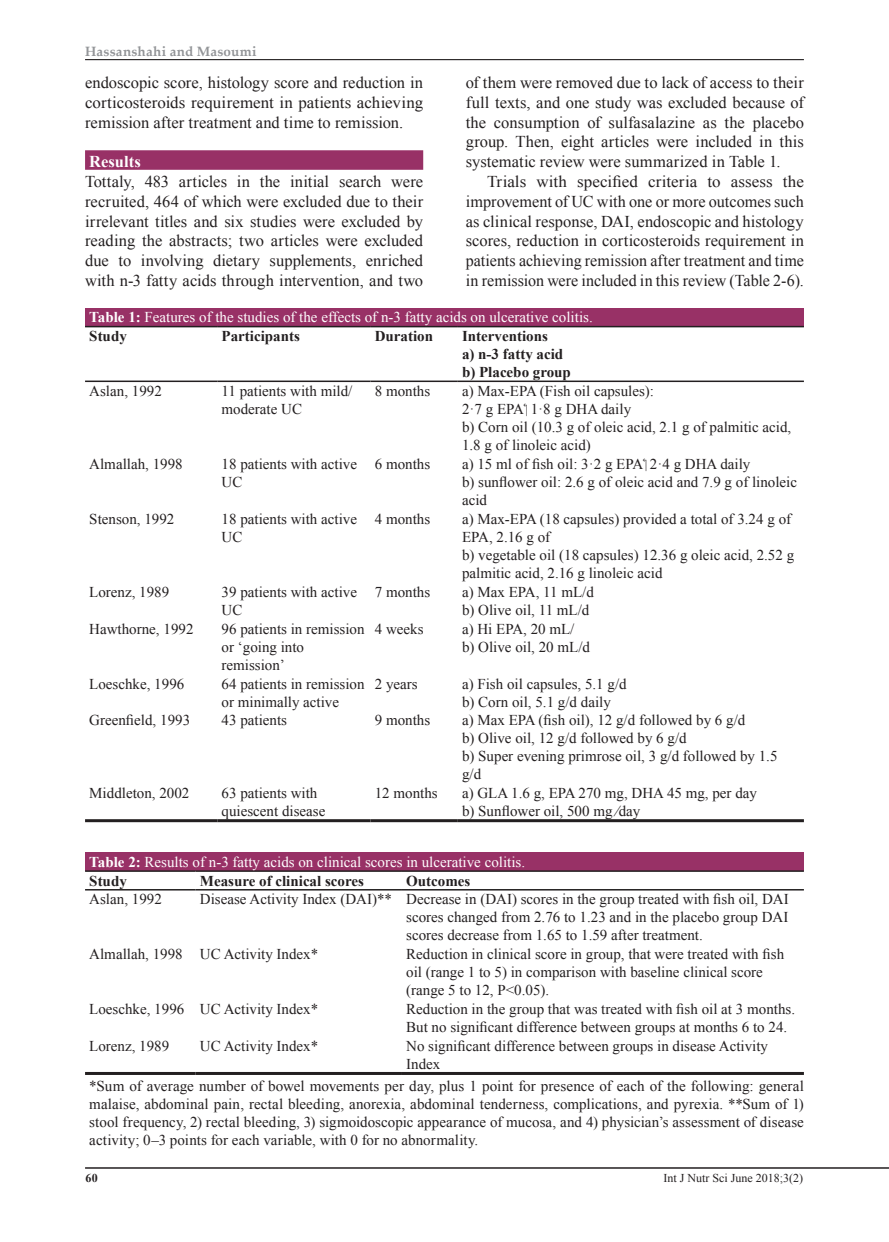
<style>
.page{position:relative;width:889px;height:1242px;background:#fff}
.page>*{position:absolute;margin:0;border:0;box-sizing:border-box;transform-origin:0 0}
.t1{font:16.5px/19.8px "Times New Roman";color:#231f20;text-align:justify}
.t2{font:700 16.5px "Times New Roman";letter-spacing:.005em;color:#fff}
.t3{font:15px/18px "Times New Roman";color:#231f20}
.t4{font:15px/18.6px "Times New Roman";color:#fff}
.t5{font:700 15px/18px "Times New Roman";color:#231f20}
.t6{font:700 13.5px "Palatino Linotype";letter-spacing:.02em;color:#939598}
.t7{font:12px "Times New Roman";color:#231f20}
.t8{font:700 12px "Times New Roman";color:#231f20}
.s1{font-weight:700}
.s2{font-weight:700;color:#231f20}
</style>
<div class="page">
<hr style="left:85px;top:59px;width:719px;height:1px;background:#231f20">
<hr style="left:85px;top:1167px;width:804px;height:1px;background:#231f20">
<div style="left:85px;top:150px;width:338px;height:20px;background:#983166"></div>
<div style="left:85px;top:308px;width:719px;height:19px;background:#983166"></div>
<hr style="left:85px;top:380px;width:132px;height:2px;background:#231f20">
<hr style="left:217px;top:380px;width:153px;height:2px;background:#231f20">
<hr style="left:370px;top:380px;width:88px;height:2px;background:#231f20">
<hr style="left:458px;top:380px;width:346px;height:2px;background:#231f20">
<hr style="left:85px;top:326px;width:132px;height:1px;background:#231f20">
<hr style="left:217px;top:326px;width:153px;height:1px;background:#231f20">
<hr style="left:370px;top:326px;width:88px;height:1px;background:#231f20">
<hr style="left:458px;top:326px;width:346px;height:1px;background:#231f20">
<hr style="left:85px;top:819px;width:132px;height:3px;background:#231f20">
<hr style="left:217px;top:819px;width:153px;height:3px;background:#231f20">
<hr style="left:370px;top:819px;width:88px;height:3px;background:#231f20">
<hr style="left:458px;top:819px;width:346px;height:3px;background:#231f20">
<div style="left:85px;top:852px;width:719px;height:19px;background:#983166"></div>
<hr style="left:85px;top:889px;width:111px;height:1px;background:#231f20">
<hr style="left:196px;top:889px;width:206px;height:1px;background:#231f20">
<hr style="left:402px;top:889px;width:402px;height:1px;background:#231f20">
<hr style="left:85px;top:870px;width:111px;height:2px;background:#231f20">
<hr style="left:196px;top:870px;width:206px;height:2px;background:#231f20">
<hr style="left:402px;top:870px;width:402px;height:2px;background:#231f20">
<hr style="left:85px;top:1072px;width:111px;height:3px;background:#231f20">
<hr style="left:196px;top:1072px;width:206px;height:3px;background:#231f20">
<hr style="left:402px;top:1072px;width:402px;height:3px;background:#231f20">
<p class="t6" style="left:85px;top:41px;width:173px">Hassanshahi and Masoumi</p>
<p class="t1" style="left:466px;top:72px;width:340px">of them were removed due to lack of access to their full texts, and one study was excluded because of the consumption of sulfasalazine as the placebo group. Then, eight articles were included in this systematic review were summarized in Table 1.</p>
<p class="t1" style="left:466px;top:171px;width:340px;text-indent:21px">Trials with specified criteria to assess the improvement of UC with one or more outcomes such as clinical response, DAI, endoscopic and histology scores, reduction in corticosteroids requirement in patients achieving remission after treatment and time in remission were included in this review (Table 2-6).</p>
<p class="t4" style="left:89px;top:307px;width:505px"><span class="s1">Table 1:</span> Features of the studies of the effects of n-3 fatty acids on ulcerative colitis.<br><span class="s2">Study</span></p>
<p class="t1" style="left:85px;top:72px;width:340px">endoscopic score, histology score and reduction in corticosteroids requirement in patients achieving remission after treatment and time to remission.</p>
<p class="t2" style="left:89px;top:150px;width:53px">Results</p>
<p class="t1" style="left:85px;top:171px;width:340px">Tottaly, 483 articles in the initial search were recruited, 464 of which were excluded due to their irrelevant titles and six studies were excluded by reading the abstracts; two articles were excluded due to involving dietary supplements, enriched with n-3 fatty acids through intervention, and two</p>
<p class="t5" style="left:222px;top:326px;width:80px">Participants</p>
<p class="t5" style="left:375px;top:326px;width:60px">Duration</p>
<p class="t5" style="left:462px;top:326px;width:110px">Interventions<br>a) n-3 fatty acid b) Placebo group</p>
<p class="t3" style="left:89px;top:381px;width:74px">Aslan, 1992</p>
<p class="t3" style="left:222px;top:381px;width:132px">11 patients with mild/ moderate UC</p>
<p class="t3" style="left:375px;top:381px;width:57px">8 months</p>
<p class="t3" style="left:462px;top:381px;width:331px">a) Max-EPA (Fish oil capsules):<br>2·7 g EPA 1·8 g DHA daily<br>b) Corn oil (10.3 g of oleic acid, 2.1 g of palmitic acid,<br>1.8 g of linoleic acid)</p>
<p class="t3" style="left:89px;top:454px;width:95px">Almallah, 1998</p>
<p class="t3" style="left:222px;top:454px;width:137px">18 patients with active<br>UC</p>
<p class="t3" style="left:375px;top:454px;width:57px">6 months</p>
<p class="t3" style="left:462px;top:454px;width:336px">a) 15 ml of fish oil: 3·2 g EPA 2·4 g DHA daily<br>b) sunflower oil: 2.6 g of oleic acid and 7.9 g of linoleic acid</p>
<p class="t3" style="left:89px;top:509px;width:87px">Stenson, 1992</p>
<p class="t3" style="left:222px;top:509px;width:137px">18 patients with active<br>UC</p>
<p class="t3" style="left:375px;top:509px;width:57px">4 months</p>
<p class="t3" style="left:462px;top:509px;width:334px">a) Max-EPA (18 capsules) provided a total of 3.24 g of EPA, 2.16 g of<br>b) vegetable oil (18 capsules) 12.36 g oleic acid, 2.52 g palmitic acid, 2.16 g linoleic acid</p>
<p class="t3" style="left:89px;top:582px;width:81px">Lorenz, 1989</p>
<p class="t3" style="left:222px;top:582px;width:137px">39 patients with active<br>UC</p>
<p class="t3" style="left:375px;top:582px;width:57px">7 months</p>
<p class="t3" style="left:462px;top:582px;width:133px">a) Max EPA, 11 mL/d b) Olive oil, 11 mL/d</p>
<p class="t3" style="left:89px;top:619px;width:106px">Hawthorne, 1992</p>
<p class="t3" style="left:222px;top:619px;width:144px">96 patients in remission or ‘going into remission’</p>
<p class="t3" style="left:375px;top:619px;width:50px">4 weeks</p>
<p class="t3" style="left:462px;top:619px;width:129px">a) Hi EPA, 20 mL/ b) Olive oil, 20 mL/d</p>
<p class="t3" style="left:89px;top:674px;width:96px">Loeschke, 1996</p>
<p class="t3" style="left:222px;top:674px;width:144px">64 patients in remission or minimally active</p>
<p class="t3" style="left:375px;top:674px;width:44px">2 years</p>
<p class="t3" style="left:462px;top:674px;width:166px">a) Fish oil capsules, 5.1 g/d b) Corn oil, 5.1 g/d daily</p>
<p class="t3" style="left:89px;top:711px;width:102px">Greenfield, 1993</p>
<p class="t3" style="left:222px;top:711px;width:67px">43 patients</p>
<p class="t3" style="left:375px;top:711px;width:57px">9 months</p>
<p class="t3" style="left:462px;top:711px;width:317px">a) Max EPA (fish oil), 12 g/d followed by 6 g/d<br>b) Olive oil, 12 g/d followed by 6 g/d<br>b) Super evening primrose oil, 3 g/d followed by 1.5 g/d</p>
<p class="t3" style="left:89px;top:784px;width:102px">Middleton, 2002</p>
<p class="t3" style="left:222px;top:784px;width:105px">63 patients with quiescent disease</p>
<p class="t3" style="left:375px;top:784px;width:64px">12 months</p>
<p class="t3" style="left:462px;top:784px;width:296px">a) GLA 1.6 g, EPA 270 mg, DHA 45 mg, per day b) Sunflower oil, 500 mg ⁄day</p>
<p class="t4" style="left:89px;top:852px;width:437px"><span class="s1">Table 2:</span> Results of n-3 fatty acids on clinical scores in ulcerative colitis.<br><span class="s2">Study</span></p>
<p class="t5" style="left:200px;top:871px;width:165px">Measure of clinical scores</p>
<p class="t5" style="left:406px;top:871px;width:66px">Outcomes</p>
<p class="t3" style="left:89px;top:890px;width:74px">Aslan, 1992</p>
<p class="t3" style="left:200px;top:890px;width:590px">Disease Activity Index (DAI)** Decrease in (DAI) scores in the group treated with fish oil, DAI</p>
<p class="t3" style="left:406px;top:908px;width:384px">scores changed from 2.76 to 1.23 and in the placebo group DAI</p>
<p class="t3" style="left:406px;top:926px;width:298px">scores decrease from 1.65 to 1.59 after treatment.</p>
<p class="t3" style="left:89px;top:945px;width:230px">Almallah, 1998 UC Activity Index*</p>
<p class="t3" style="left:406px;top:945px;width:379px">Reduction in clinical score in group, that were treated with fish oil (range 1 to 5) in comparison with baseline clinical score (range 5 to 12, P&lt;0.05).</p>
<p class="t3" style="left:89px;top:999px;width:230px">Loeschke, 1996 UC Activity Index*</p>
<p class="t3" style="left:406px;top:999px;width:390px">Reduction in the group that was treated with fish oil at 3 months.<br>But no significant difference between groups at months 6 to 24.</p>
<p class="t3" style="left:89px;top:1036px;width:81px">Lorenz, 1989</p>
<p class="t3" style="left:200px;top:1036px;width:120px">UC Activity Index*</p>
<p class="t3" style="left:406px;top:1036px;width:363px">No significant difference between groups in disease Activity<br>Index</p>
<p class="t3" style="left:89px;top:1076px;width:716px;text-align:justify">*Sum of average number of bowel movements per day, plus 1 point for presence of each of the following: general malaise, abdominal pain, rectal bleeding, anorexia, abdominal tenderness, complications, and pyrexia. **Sum of 1) stool frequency, 2) rectal bleeding, 3) sigmoidoscopic appearance of mucosa, and 4) physician’s assessment of disease activity; 0–3 points for each variable, with 0 for no abnormality.</p>
<p class="t8" style="left:86px;top:1169px;width:14px">60</p>
<p class="t7" style="left:663px;top:1169px;width:141px">Int J Nutr Sci June 2018;3(2)</p>
</div>
